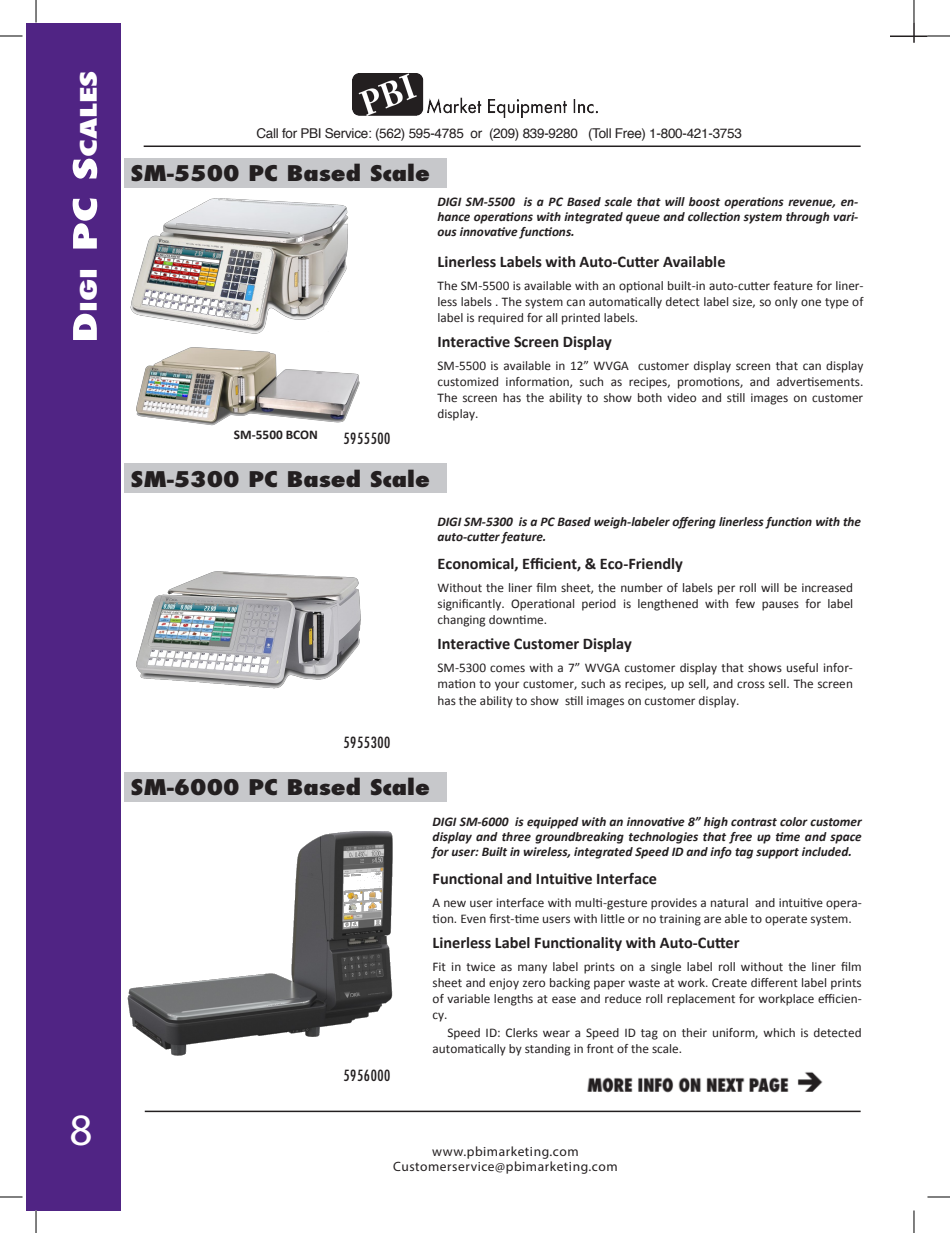
<style>
.page{position:relative;width:950px;height:1233px;background:#fff}
.page>*{position:absolute;margin:0;border:0;box-sizing:border-box;transform-origin:0 0}
.t1{font:45px "Myriad Pro";color:#fff}
.t2{font:800 condensed 22.05px "Futura";color:#fff;scale:1.6 1}
.t3{font:800 condensed 21px "Futura";color:#231f20;scale:1.3 1}
.t4{font:700 20.7px "Calibri";color:#231f20}
.t5{font:700 16.2px "Calibri";color:#231f20}
.t6{font:500 condensed 15px "Futura";letter-spacing:.04em;color:#231f20}
.t7{font:13.5px "Helvetica";letter-spacing:-.02em;color:#231f20}
.t8{font:13.5px/14.5px "Myriad Pro";letter-spacing:.04em;color:#231f20;text-align:center}
.t9{font:13.2px/16.2px "Calibri";color:#231f20;text-align:justify}
.t10{font:italic 700 13.2px/15.1px "Calibri";color:#231f20;text-align:justify}
.t11{font:700 13.2px "Calibri";color:#231f20}
.s1{font-size:31.5px}
</style>
<div class="page">
<hr style="left:890px;top:36px;width:37px;height:1px;background:#231f20">
<div style="left:26px;top:23px;width:95px;height:1187px;background:#502484"></div>
<hr style="left:144px;top:146px;width:716px;height:1px;background:#231f20">
<hr style="left:145px;top:1111px;width:715px;height:1px;background:#231f20">
<img style="left:353px;top:73px;width:244px;height:44px">
<img style="left:587px;top:1072px;width:236px;height:21px">
<img style="left:130px;top:198px;width:218px;height:136px">
<img style="left:136px;top:347px;width:224px;height:79px">
<img style="left:136px;top:571px;width:225px;height:118px">
<img style="left:125px;top:801px;width:303px;height:255px">
<div style="left:125px;top:772px;width:322px;height:29px;background:#c7c8cb"></div>
<div style="left:125px;top:464px;width:322px;height:29px;background:#c7c8cb"></div>
<div style="left:125px;top:158px;width:322px;height:29px;background:#c7c8cb"></div>
<svg style="left:0;top:36px;width:22px;height:1px"></svg>
<svg style="left:927px;top:36px;width:23px;height:1px"></svg>
<svg style="left:0;top:1197px;width:22px;height:1px"></svg>
<svg style="left:927px;top:1197px;width:23px;height:1px"></svg>
<svg style="left:36px;top:0;width:1px;height:22px"></svg>
<svg style="left:36px;top:1210px;width:1px;height:23px"></svg>
<svg style="left:913px;top:0;width:1px;height:43px"></svg>
<svg style="left:913px;top:1210px;width:1px;height:23px"></svg>
<h2 class="t2" style="left:74px;top:343px;width:171px;rotate:-90deg"><span class="s1">D</span>igi <span class="s1">PC S</span>cales</h2>
<h1 class="t1" style="left:69px;top:1102px;width:25px">8</h1>
<p class="t7" style="left:256px;top:123px;width:487px">Call for PBI Service: (562) 595-4785 or (209) 839-9280 (Toll Free) 1-800-421-3753</p>
<h3 class="t3" style="left:131px;top:159px;width:231px">SM-5500 PC Based Scale</h3>
<h3 class="t4" style="left:133px;top:158px;width:209px">SM-5500 PC Based Scale</h3>
<p class="t11" style="left:234px;top:426px;width:86px">SM-5500 BCON</p>
<p class="t6" style="left:343px;top:429px;width:49px">5955500</p>
<p class="t10" style="left:437px;top:194px;width:422px">DIGI SM-5500 is a PC Based scale that will boost operations revenue, en&shy;hance operations with integrated queue and collection system through vari&shy;ous innovative functions.</p>
<p class="t5" style="left:437px;top:251px;width:289px">Linerless Labels with Auto-Cutter Available</p>
<p class="t9" style="left:437px;top:277px;width:427px">The SM-5500 is available with an optional built-in auto-cutter feature for liner&shy;less labels . The system can automatically detect label size, so only one type of label is required for all printed labels.</p>
<p class="t5" style="left:437px;top:331px;width:176px">Interactive Screen Display</p>
<p class="t9" style="left:437px;top:357px;width:427px">SM-5500 is available in 12” WVGA customer display screen that can display customized information, such as recipes, promotions, and advertisements.<br>The screen has the ability to show both video and still images on customer display.</p>
<h3 class="t3" style="left:131px;top:465px;width:231px">SM-5300 PC Based Scale</h3>
<h3 class="t4" style="left:139px;top:469px;width:209px">SM-5300 PC Based Scale</h3>
<p class="t10" style="left:437px;top:514px;width:425px">DIGI SM-5300 is a PC Based weigh-labeler offering linerless function with the auto-cutter feature.</p>
<p class="t5" style="left:437px;top:553px;width:247px">Economical, Efficient, &amp; Eco-Friendly</p>
<p class="t9" style="left:437px;top:580px;width:417px">Without the liner film sheet, the number of labels per roll will be increased significantly. Operational period is lengthened with few pauses for label changing downtime.</p>
<p class="t5" style="left:437px;top:634px;width:196px">Interactive Customer Display</p>
<p class="t9" style="left:437px;top:660px;width:417px">SM-5300 comes with a 7” WVGA customer display that shows useful infor&shy;mation to your customer, such as recipes, up sell, and cross sell. The screen has the ability to show still images on customer display.</p>
<p class="t6" style="left:343px;top:733px;width:49px">5955300</p>
<h3 class="t3" style="left:131px;top:773px;width:231px">SM-6000 PC Based Scale</h3>
<h3 class="t4" style="left:139px;top:776px;width:209px">SM-6000 PC Based Scale</h3>
<p class="t6" style="left:343px;top:1065px;width:49px">5956000</p>
<p class="t10" style="left:432px;top:814px;width:430px">DIGI SM-6000 is equipped with an innovative 8” high contrast color customer display and three groundbreaking technologies that free up time and space for user: Built in wireless, integrated Speed ID and info tag support included.</p>
<p class="t5" style="left:432px;top:868px;width:226px">Functional and Intuitive Interface</p>
<p class="t9" style="left:432px;top:894px;width:430px">A new user interface with multi-gesture provides a natural and intuitive opera&shy;tion. Even first-time users with little or no training are able to operate system.</p>
<p class="t5" style="left:432px;top:932px;width:308px">Linerless Label Functionality with Auto-Cutter</p>
<p class="t9" style="left:432px;top:958px;width:430px">Fit in twice as many label prints on a single label roll without the liner film sheet and enjoy zero backing paper waste at work. Create different label prints of variable lengths at ease and reduce roll replacement for workplace efficien&shy;cy.</p>
<p class="t9" style="left:432px;top:1024px;width:430px;text-indent:15px">Speed ID: Clerks wear a Speed ID tag on their uniform, which is detected automatically by standing in front of the scale.</p>
<p class="t8" style="left:393px;top:1144px;width:226px">www.pbimarketing.com<br>Customerservice@pbimarketing.com</p>
</div>
